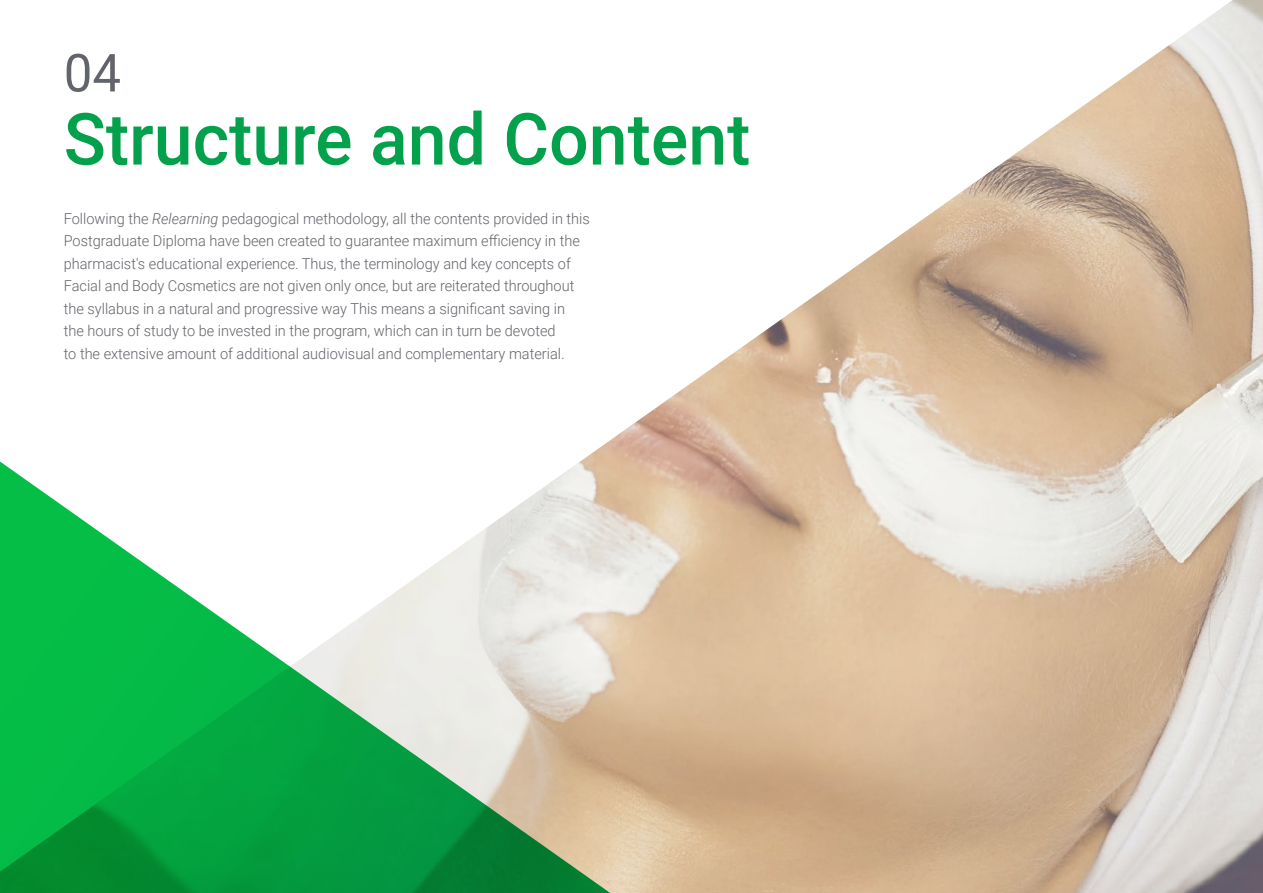
<style>
.page{position:relative;width:1263px;height:893px;background:#fff}
.page>*{position:absolute;margin:0;border:0;box-sizing:border-box;transform-origin:0 0}
.t1{font:500 72px "Roboto";color:#04a14d}
.t2{font:52.5px "Roboto";color:#61646a}
.t3{font:300 15px/22.5px "Roboto";color:#61646a}
.s1{font-style:italic}
</style>
<div class="page">
<img style="left:602px;top:0;width:661px;height:893px">
<svg style="left:0;top:446px;width:640px;height:447px"></svg>
<h2 class="t2" style="left:64px;top:36px;width:59px">04</h2>
<h1 class="t1" style="left:64px;top:89px;width:688px">Structure and Content</h1>
<p class="t3" style="left:64px;top:207px;width:528px">Following the <span class="s1">Relearning</span> pedagogical methodology, all the contents provided in this Postgraduate Diploma have been created to guarantee maximum efficiency in the pharmacist's educational experience. Thus, the terminology and key concepts of Facial and Body Cosmetics are not given only once, but are reiterated throughout the syllabus in a natural and progressive way This means a significant saving in<br>the hours of study to be invested in the program, which can in turn be devoted<br>to the extensive amount of additional audiovisual and complementary material.</p>
</div>
